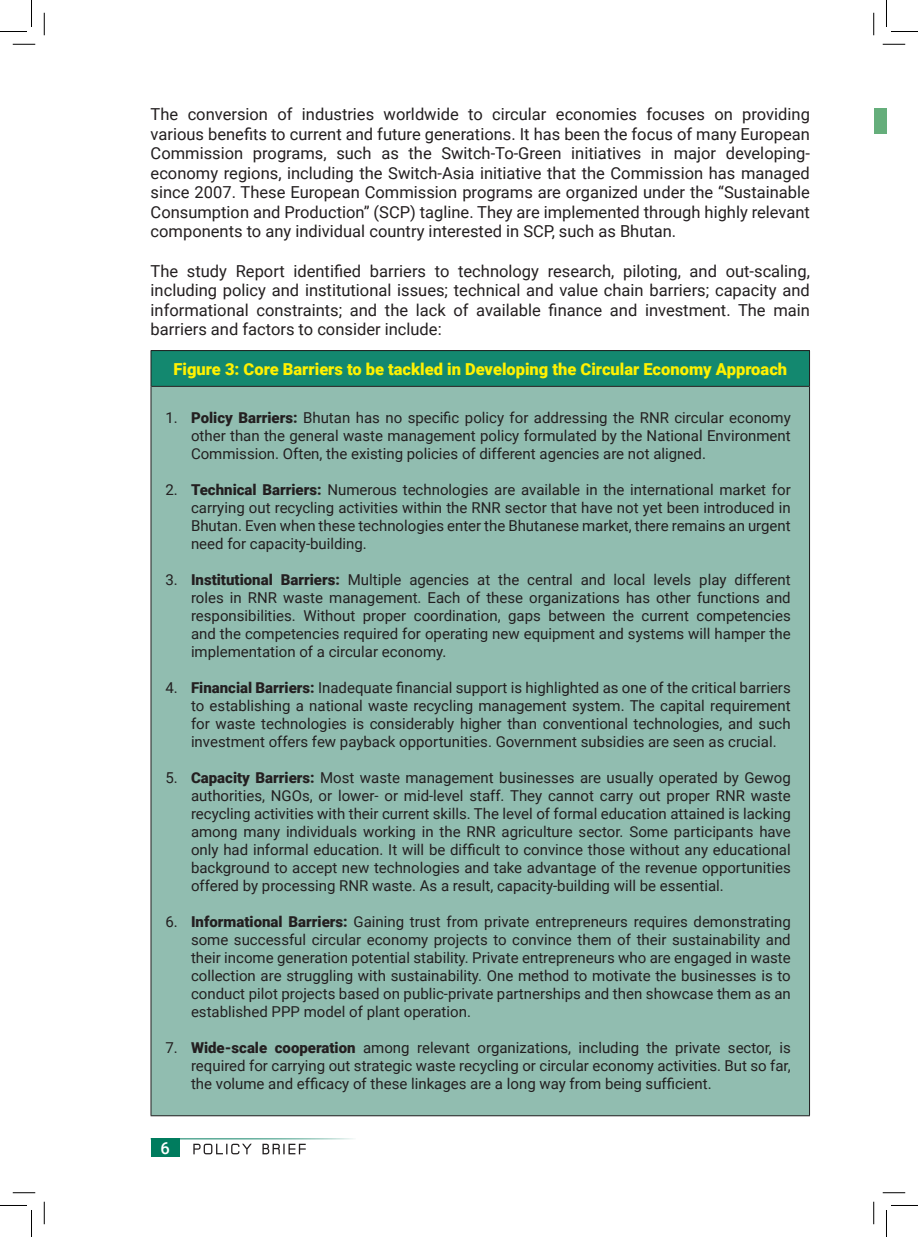
<style>
.page{position:relative;width:918px;height:1237px;background:#fff}
.page>*{position:absolute;margin:0;border:0;box-sizing:border-box;transform-origin:0 0}
.t1{font:16.5px/19.5px "Roboto";color:#231f20;text-align:justify}
.t2{font:900 16.5px "Roboto";color:#fff101}
.t3{font:500 16.5px "Roboto";color:#fff}
.t4{font:15px/18px "Roboto";color:#231f20;text-align:justify}
.s1{font-weight:900}
</style>
<div class="page">
<svg style="left:193px;top:1143px;width:113px;height:11px"></svg>
<div style="left:151px;top:1138px;width:28px;height:19px;background:#007c5e"></div>
<hr style="left:151px;top:1138px;width:205px;height:1px;background:#007c5e">
<div style="left:151px;top:350px;width:658px;height:36px;background:#13886f"></div>
<div style="left:151px;top:386px;width:658px;height:729px;background:#91bdb0"></div>
<hr style="left:151px;top:386px;width:658px;height:1px;background:#231f20">
<hr style="left:151px;top:350px;width:659px;height:1px;background:#231f20">
<hr style="left:151px;top:351px;width:1px;height:35px;background:#231f20">
<hr style="left:809px;top:351px;width:1px;height:35px;background:#231f20">
<hr style="left:151px;top:386px;width:1px;height:729px;background:#231f20">
<hr style="left:809px;top:386px;width:1px;height:729px;background:#231f20">
<hr style="left:151px;top:1115px;width:659px;height:1px;background:#231f20">
<div style="left:873px;top:108px;width:13px;height:26px;background:#65ae7b"></div>
<svg style="left:13px;top:44px;width:22px;height:1px"></svg>
<svg style="left:882px;top:44px;width:23px;height:1px"></svg>
<svg style="left:13px;top:1192px;width:22px;height:1px"></svg>
<svg style="left:882px;top:1192px;width:23px;height:1px"></svg>
<svg style="left:44px;top:13px;width:1px;height:22px"></svg>
<svg style="left:44px;top:1201px;width:1px;height:23px"></svg>
<svg style="left:873px;top:13px;width:1px;height:22px"></svg>
<svg style="left:873px;top:1201px;width:1px;height:23px"></svg>
<svg style="left:0;top:0;width:32px;height:32px"></svg>
<svg style="left:0;top:1205px;width:32px;height:32px"></svg>
<svg style="left:886px;top:0;width:32px;height:32px"></svg>
<svg style="left:886px;top:1205px;width:32px;height:32px"></svg>
<p class="t1" style="left:151px;top:104px;width:661px">The conversion of industries worldwide to circular economies focuses on providing various benefits to current and future generations. It has been the focus of many European Commission programs, such as the Switch-To-Green initiatives in major developing&shy;economy regions, including the Switch-Asia initiative that the Commission has managed since 2007. These European Commission programs are organized under the “Sustainable Consumption and Production” (SCP) tagline. They are implemented through highly relevant components to any individual country interested in SCP, such as Bhutan.</p>
<p class="t1" style="left:151px;top:260px;width:661px">The study Report identified barriers to technology research, piloting, and out-scaling, including policy and institutional issues; technical and value chain barriers; capacity and informational constraints; and the lack of available finance and investment. The main barriers and factors to consider include:</p>
<p class="t2" style="left:173px;top:357px;width:615px">Figure 3: Core Barriers to be tackled in Developing the Circular Economy Approach</p>
<p class="t4" style="left:191px;top:408px;width:601px;text-indent:-26px">1. <span class="s1">Policy Barriers:</span> Bhutan has no specific policy for addressing the RNR circular economy other than the general waste management policy formulated by the National Environment Commission. Often, the existing policies of different agencies are not aligned.</p>
<p class="t4" style="left:191px;top:480px;width:601px;text-indent:-26px">2. <span class="s1">Technical Barriers:</span> Numerous technologies are available in the international market for carrying out recycling activities within the RNR sector that have not yet been introduced in Bhutan. Even when these technologies enter the Bhutanese market, there remains an urgent need for capacity-building.</p>
<p class="t4" style="left:191px;top:570px;width:601px;text-indent:-26px">3. <span class="s1">Institutional Barriers:</span> Multiple agencies at the central and local levels play different roles in RNR waste management. Each of these organizations has other functions and responsibilities. Without proper coordination, gaps between the current competencies and the competencies required for operating new equipment and systems will hamper the implementation of a circular economy.</p>
<p class="t4" style="left:191px;top:678px;width:601px;text-indent:-26px">4. <span class="s1">Financial Barriers:</span> Inadequate financial support is highlighted as one of the critical barriers to establishing a national waste recycling management system. The capital requirement for waste technologies is considerably higher than conventional technologies, and such investment offers few payback opportunities. Government subsidies are seen as crucial.</p>
<p class="t4" style="left:191px;top:768px;width:601px;text-indent:-26px">5. <span class="s1">Capacity Barriers:</span> Most waste management businesses are usually operated by Gewog authorities, NGOs, or lower- or mid-level staff. They cannot carry out proper RNR waste recycling activities with their current skills. The level of formal education attained is lacking among many individuals working in the RNR agriculture sector. Some participants have only had informal education. It will be difficult to convince those without any educational background to accept new technologies and take advantage of the revenue opportunities offered by processing RNR waste. As a result, capacity-building will be essential.</p>
<p class="t4" style="left:191px;top:912px;width:601px;text-indent:-26px">6. <span class="s1">Informational Barriers:</span> Gaining trust from private entrepreneurs requires demonstrating some successful circular economy projects to convince them of their sustainability and their income generation potential stability. Private entrepreneurs who are engaged in waste collection are struggling with sustainability. One method to motivate the businesses is to conduct pilot projects based on public-private partnerships and then showcase them as an established PPP model of plant operation.</p>
<p class="t4" style="left:191px;top:1038px;width:601px;text-indent:-26px">7. <span class="s1">Wide-scale cooperation</span> among relevant organizations, including the private sector, is required for carrying out strategic waste recycling or circular economy activities. But so far, the volume and efficacy of these linkages are a long way from being sufficient.</p>
<p class="t3" style="left:160px;top:1137px;width:11px">6</p>
</div>
